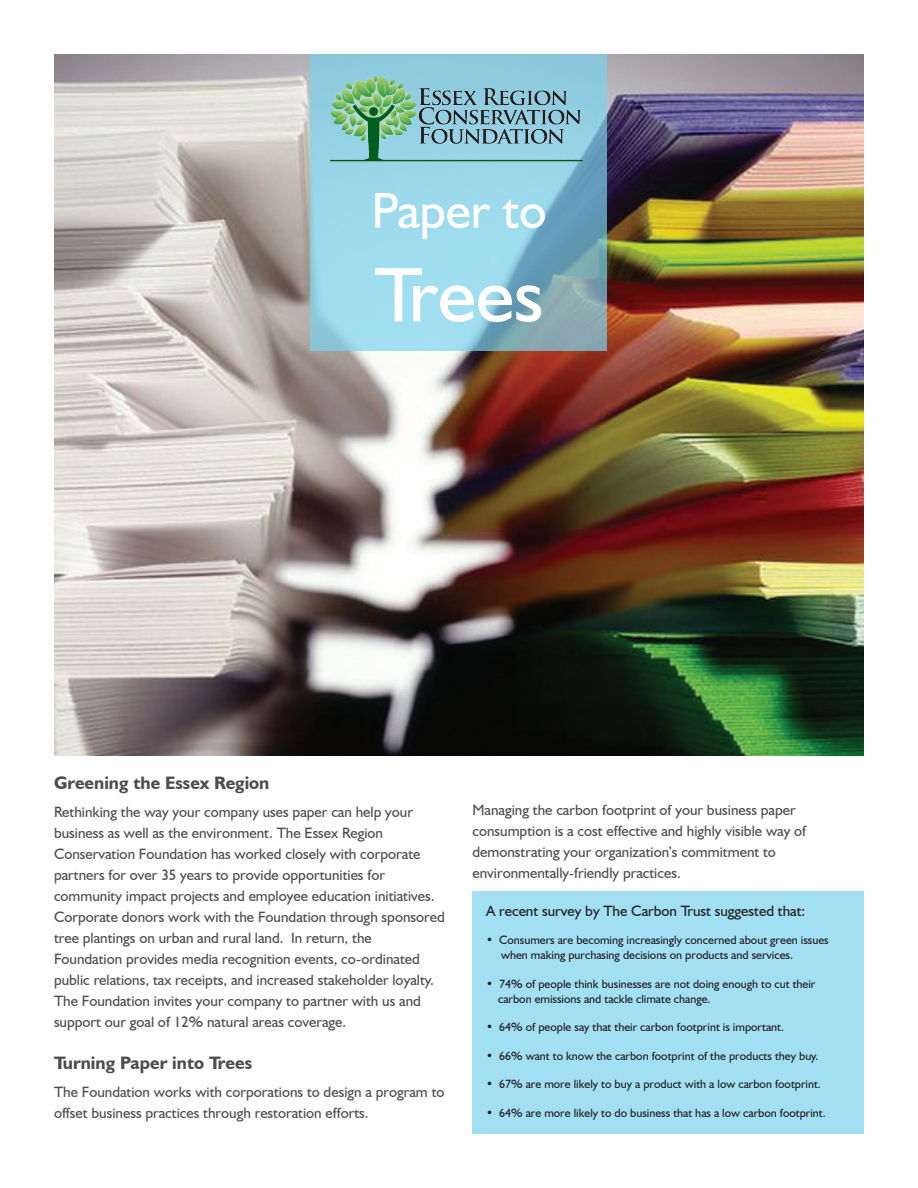
<style>
.page{position:relative;width:918px;height:1188px;background:#fff}
.page>*{position:absolute;margin:0;border:0;box-sizing:border-box;transform-origin:0 0}
.t1{font:78px "Humanist 521 BT";color:#fff}
.t2{font:51px "Humanist 521 BT";color:#fff}
.t3{font:700 18px "Humanist 521 BT";color:#4c4d4f}
.t4{font:15px/21px "Humanist 521 BT";color:#4c4d4f}
.t5{font:15px "Humanist 521 BT";color:#231f20}
.t6{font:12px "Humanist 521 BT";color:#231f20}
</style>
<div class="page">
<img style="left:54px;top:54px;width:810px;height:702px">
<svg style="left:310px;top:54px;width:298px;height:297px;background:#8fc9dc"></svg>
<div style="left:472px;top:891px;width:392px;height:243px;background:#a2dff3"></div>
<img style="left:324px;top:76px;width:265px;height:86px">
<p class="t2" style="left:372px;top:179px;width:176px">Paper to</p>
<p class="t1" style="left:375px;top:247px;width:170px">Trees</p>
<p class="t3" style="left:54px;top:772px;width:217px">Greening the Essex Region</p>
<p class="t4" style="left:54px;top:801px;width:361px">Rethinking the way your company uses paper can help your</p>
<p class="t4" style="left:54px;top:822px;width:331px">business as well as the environment. The Essex Region</p>
<p class="t4" style="left:54px;top:843px;width:368px">Conservation Foundation has worked closely with corporate partners for over 35 years to provide opportunities for</p>
<p class="t4" style="left:54px;top:885px;width:392px">community impact projects and employee education initiatives.<br>Corporate donors work with the Foundation through sponsored tree plantings on urban and rural land. In return, the</p>
<p class="t4" style="left:54px;top:948px;width:381px">Foundation provides media recognition events, co-ordinated public relations, tax receipts, and increased stakeholder loyalty.<br>The Foundation invites your company to partner with us and</p>
<p class="t4" style="left:54px;top:1011px;width:294px">support our goal of 12% natural areas coverage.</p>
<p class="t3" style="left:54px;top:1052px;width:200px">Turning Paper into Trees</p>
<p class="t4" style="left:54px;top:1081px;width:392px">The Foundation works with corporations to design a program to offset business practices through restoration efforts.</p>
<p class="t4" style="left:472px;top:799px;width:325px">Managing the carbon footprint of your business paper</p>
<p class="t4" style="left:472px;top:820px;width:335px">consumption is a cost effective and highly visible way of</p>
<p class="t4" style="left:472px;top:841px;width:305px">demonstrating your organization’s commitment to</p>
<p class="t4" style="left:472px;top:862px;width:210px">environmentally-friendly practices.</p>
<p class="t5" style="left:486px;top:902px;width:321px">A recent survey by The Carbon Trust suggested that:</p>
<p class="t6" style="left:486px;top:933px;width:344px">• Consumers are becoming increasingly concerned about green issues</p>
<p class="t6" style="left:501px;top:948px;width:293px">when making purchasing decisions on products and services.</p>
<p class="t6" style="left:486px;top:976px;width:331px">• 74% of people think businesses are not doing enough to cut their</p>
<p class="t6" style="left:498px;top:991px;width:214px">carbon emissions and tackle climate change.</p>
<p class="t6" style="left:486px;top:1020px;width:300px">• 64% of people say that their carbon footprint is important.</p>
<p class="t6" style="left:486px;top:1048px;width:334px">• 66% want to know the carbon footprint of the products they buy.</p>
<p class="t6" style="left:486px;top:1077px;width:337px">• 67% are more likely to buy a product with a low carbon footprint.</p>
<p class="t6" style="left:486px;top:1105px;width:341px">• 64% are more likely to do business that has a low carbon footprint.</p>
</div>
